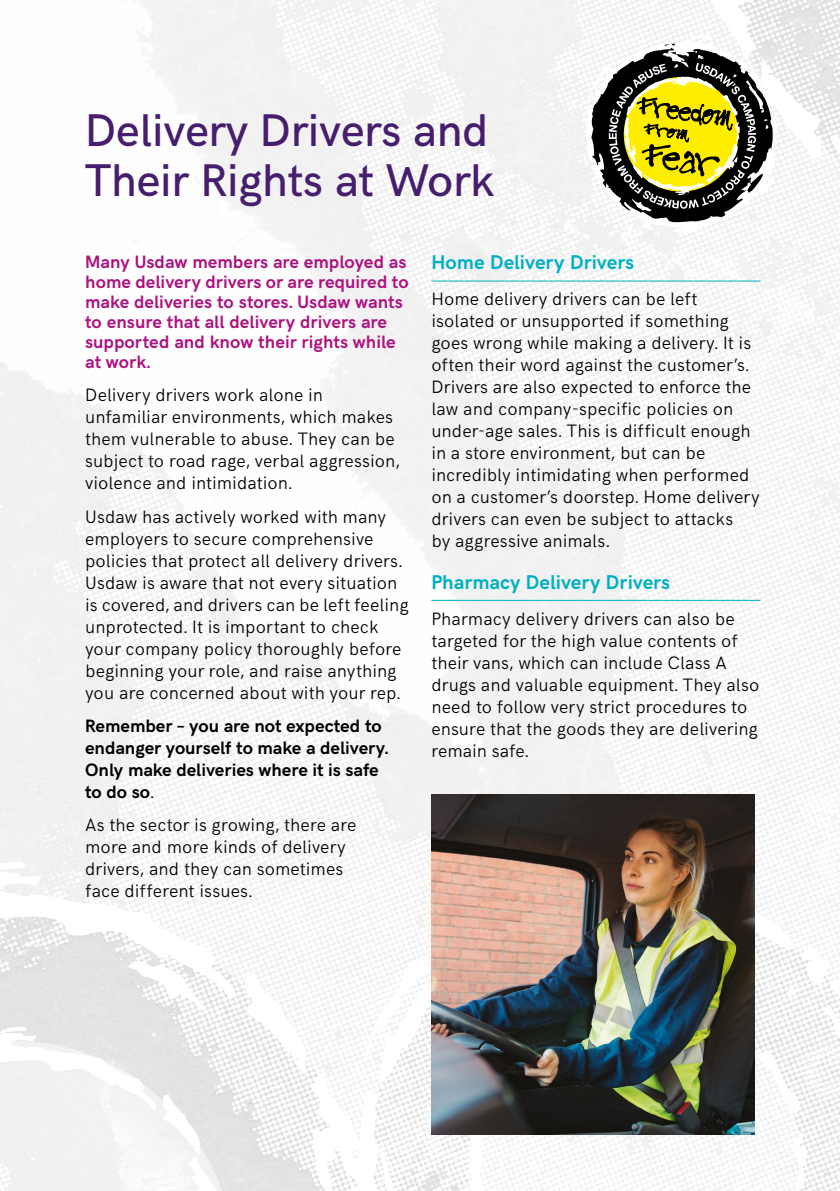
<style>
.page{position:relative;width:840px;height:1191px;background:#fff}
.page>*{position:absolute;margin:0;border:0;box-sizing:border-box;transform-origin:0 0}
.t1{font:500 46px/50px "HK Grotesk";letter-spacing:-.01em;color:#461e6e}
.t2{font:700 20px "HK Grotesk";letter-spacing:.005em;color:#00b0c0}
.t3{font:300 18px/22px "HK Grotesk";letter-spacing:.005em;color:#000}
.t4{font:700 18px/20px "HK Grotesk";letter-spacing:.005em;color:#ac1480}
.t5{font:700 18px/22px "HK Grotesk";color:#000}
.s1{font-weight:300}
</style>
<div class="page">
<div style="left:0;top:0;width:839px;height:898px;background:#f6f6f6"></div>
<svg style="left:0;top:898px;width:366px;height:293px;fill:#f5f5f5"></svg>
<svg style="left:0;top:861px;width:235px;height:151px"></svg>
<svg style="left:0;top:1023px;width:234px;height:168px"></svg>
<svg style="left:366px;top:893px;width:473px;height:298px"></svg>
<svg style="left:379px;top:882px;width:415px;height:199px"></svg>
<svg style="left:241px;top:950px;width:195px;height:241px"></svg>
<svg style="left:755px;top:947px;width:84px;height:244px"></svg>
<svg style="left:469px;top:1134px;width:34px;height:57px"></svg>
<img style="left:431px;top:794px;width:323px;height:340px">
<hr style="left:431px;top:280px;width:329px;height:1px;background:#00b0c0">
<hr style="left:431px;top:600px;width:329px;height:1px;background:#00b0c0">
<svg style="left:583px;top:0;width:256px;height:271px"></svg>
<h1 class="t1" style="left:85px;top:101px;width:410px">Delivery Drivers and<br>Their Rights at Work</h1>
<p class="t4" style="left:85px;top:250px;width:325px">Many Usdaw members are employed as home delivery drivers or are required to make deliveries to stores. Usdaw wants to ensure that all delivery drivers are supported and know their rights while at work.</p>
<p class="t3" style="left:85px;top:382px;width:316px">Delivery drivers work alone in unfamiliar environments, which makes them vulnerable to abuse. They can be subject to road rage, verbal aggression, violence and intimidation.</p>
<p class="t3" style="left:85px;top:504px;width:325px">Usdaw has actively worked with many employers to secure comprehensive policies that protect all delivery drivers.<br>Usdaw is aware that not every situation is covered, and drivers can be left feeling unprotected. It is important to check your company policy thoroughly before beginning your role, and raise anything you are concerned about with your rep.</p>
<p class="t5" style="left:85px;top:713px;width:304px">Remember – you are not expected to endanger yourself to make a delivery.<br>Only make deliveries where it is safe to do so<span class="s1">.</span></p>
<p class="t3" style="left:85px;top:812px;width:272px">As the sector is growing, there are more and more kinds of delivery drivers, and they can sometimes face different issues.</p>
<p class="t2" style="left:431px;top:247px;width:204px">Home Delivery Drivers</p>
<p class="t3" style="left:431px;top:287px;width:329px">Home delivery drivers can be left isolated or unsupported if something goes wrong while making a delivery. It is often their word against the customer’s.<br>Drivers are also expected to enforce the law and company-specific policies on under-age sales. This is difficult enough in a store environment, but can be incredibly intimidating when performed on a customer’s doorstep. Home delivery drivers can even be subject to attacks<br>by aggressive animals.</p>
<p class="t2" style="left:431px;top:566px;width:240px">Pharmacy Delivery Drivers</p>
<p class="t3" style="left:431px;top:606px;width:329px">Pharmacy delivery drivers can also be targeted for the high value contents of their vans, which can include Class A drugs and valuable equipment. They also need to follow very strict procedures to ensure that the goods they are delivering remain safe.</p>
</div>
